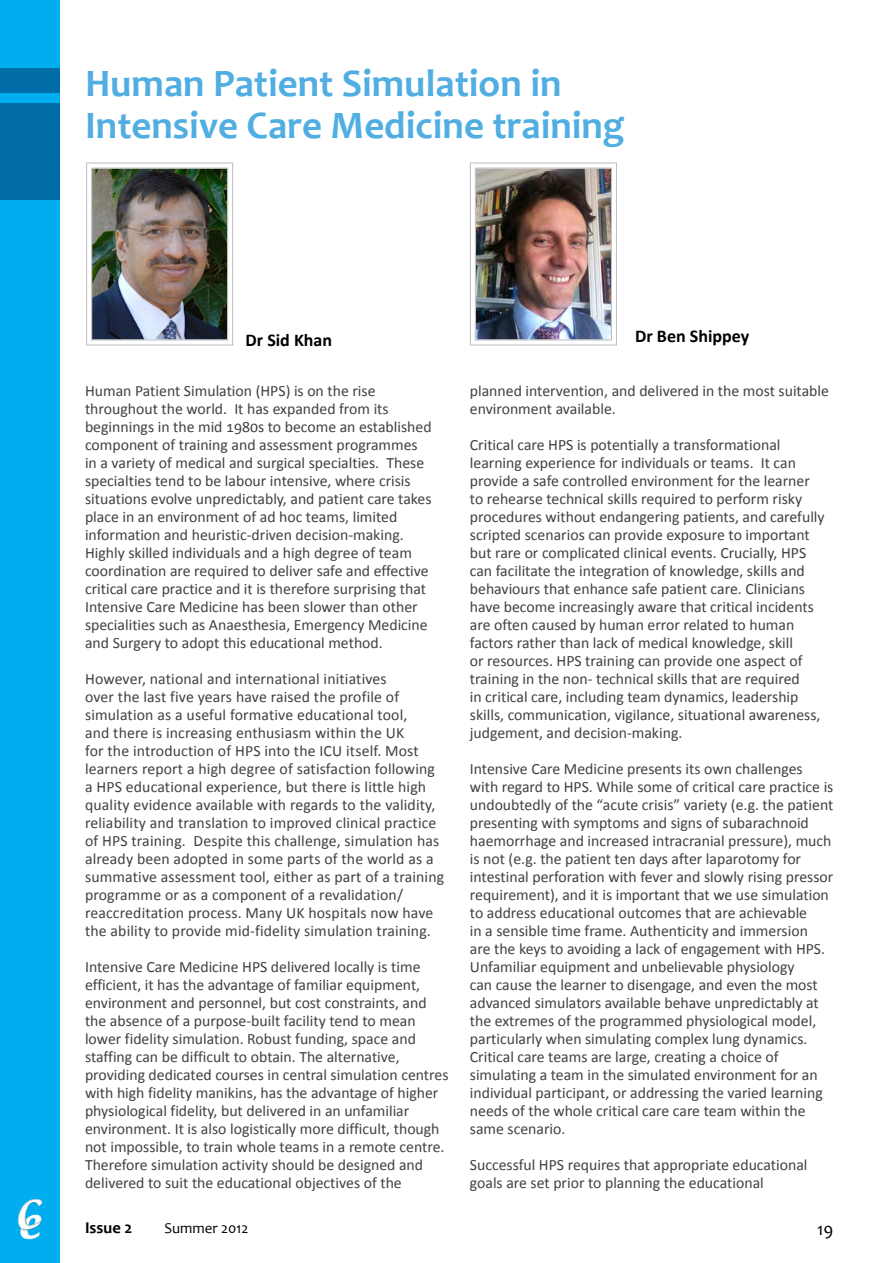
<style>
.page{position:relative;width:893px;height:1263px;background:#fff}
.page>*{position:absolute;margin:0;border:0;box-sizing:border-box;transform-origin:0 0}
.t1{font:700 39px/42px "Candara";color:#50aee2}
.t2{font:700 18px "Calibri";color:#000}
.t3{font:18px "Candara";color:#000}
.t4{font:700 16.5px "Candara";color:#000}
.t5{font:15.75px/18px "Calibri";color:#414042}
.t6{font:15px "Candara";color:#000}
</style>
<div class="page">
<div style="left:0;top:0;width:60px;height:1263px;background:#00aeef"></div>
<div style="left:0;top:103px;width:60px;height:96px;background:#006da9"></div>
<div style="left:0;top:68px;width:60px;height:24px;background:#006da9"></div>
<img style="left:470px;top:162px;width:147px;height:184px">
<div style="left:475px;top:168px;width:137px;height:172px;border:1px solid #bcbec0"></div>
<img style="left:86px;top:162px;width:148px;height:184px">
<div style="left:91px;top:168px;width:137px;height:172px;border:1px solid #bcbec0"></div>
<img style="left:17px;top:1199px;width:26px;height:41px">
<h1 class="t1" style="left:85px;top:63px;width:541px">Human Patient Simulation in<br>Intensive Care Medicine training</h1>
<p class="t2" style="left:246px;top:328px;width:88px">Dr Sid Khan</p>
<p class="t2" style="left:635px;top:325px;width:116px">Dr Ben Shippey</p>
<p class="t5" style="left:85px;top:381px;width:348px">Human Patient Simulation (HPS) is on the rise throughout the world. It has expanded from its beginnings in the mid 1980s to become an established component of training and assessment programmes in a variety of medical and surgical specialties. These specialties tend to be labour intensive, where crisis situations evolve unpredictably, and patient care takes place in an environment of ad hoc teams, limited information and heuristic-driven decision-making.<br>Highly skilled individuals and a high degree of team coordination are required to deliver safe and effective critical care practice and it is therefore surprising that Intensive Care Medicine has been slower than other specialities such as Anaesthesia, Emergency Medicine and Surgery to adopt this educational method.</p>
<p class="t5" style="left:85px;top:669px;width:361px">However, national and international initiatives<br>over the last five years have raised the profile of simulation as a useful formative educational tool,<br>and there is increasing enthusiasm within the UK<br>for the introduction of HPS into the ICU itself. Most learners report a high degree of satisfaction following a HPS educational experience, but there is little high quality evidence available with regards to the validity, reliability and translation to improved clinical practice of HPS training. Despite this challenge, simulation has already been adopted in some parts of the world as a summative assessment tool, either as part of a training programme or as a component of a revalidation/ reaccreditation process. Many UK hospitals now have the ability to provide mid-fidelity simulation training.</p>
<p class="t5" style="left:85px;top:957px;width:365px">Intensive Care Medicine HPS delivered locally is time efficient, it has the advantage of familiar equipment, environment and personnel, but cost constraints, and the absence of a purpose-built facility tend to mean lower fidelity simulation. Robust funding, space and staffing can be difficult to obtain. The alternative, providing dedicated courses in central simulation centres with high fidelity manikins, has the advantage of higher physiological fidelity, but delivered in an unfamiliar environment. It is also logistically more difficult, though not impossible, to train whole teams in a remote centre.<br>Therefore simulation activity should be designed and delivered to suit the educational objectives of the</p>
<p class="t4" style="left:85px;top:1218px;width:49px">Issue 2</p>
<p class="t6" style="left:165px;top:1219px;width:85px">Summer 2012</p>
<p class="t5" style="left:470px;top:381px;width:361px">planned intervention, and delivered in the most suitable environment available.</p>
<p class="t5" style="left:470px;top:435px;width:356px">Critical care HPS is potentially a transformational learning experience for individuals or teams. It can provide a safe controlled environment for the learner to rehearse technical skills required to perform risky procedures without endangering patients, and carefully scripted scenarios can provide exposure to important but rare or complicated clinical events. Crucially, HPS can facilitate the integration of knowledge, skills and behaviours that enhance safe patient care. Clinicians have become increasingly aware that critical incidents are often caused by human error related to human factors rather than lack of medical knowledge, skill<br>or resources. HPS training can provide one aspect of training in the non- technical skills that are required<br>in critical care, including team dynamics, leadership skills, communication, vigilance, situational awareness, judgement, and decision-making.</p>
<p class="t5" style="left:470px;top:759px;width:365px">Intensive Care Medicine presents its own challenges with regard to HPS. While some of critical care practice is undoubtedly of the “acute crisis” variety (e.g. the patient presenting with symptoms and signs of subarachnoid haemorrhage and increased intracranial pressure), much is not (e.g. the patient ten days after laparotomy for intestinal perforation with fever and slowly rising pressor requirement), and it is important that we use simulation to address educational outcomes that are achievable<br>in a sensible time frame. Authenticity and immersion<br>are the keys to avoiding a lack of engagement with HPS.<br>Unfamiliar equipment and unbelievable physiology<br>can cause the learner to disengage, and even the most advanced simulators available behave unpredictably at the extremes of the programmed physiological model, particularly when simulating complex lung dynamics.<br>Critical care teams are large, creating a choice of simulating a team in the simulated environment for an individual participant, or addressing the varied learning needs of the whole critical care care team within the same scenario.</p>
<p class="t5" style="left:470px;top:1155px;width:339px">Successful HPS requires that appropriate educational goals are set prior to planning the educational</p>
<p class="t3" style="left:817px;top:1218px;width:18px">19</p>
</div>
